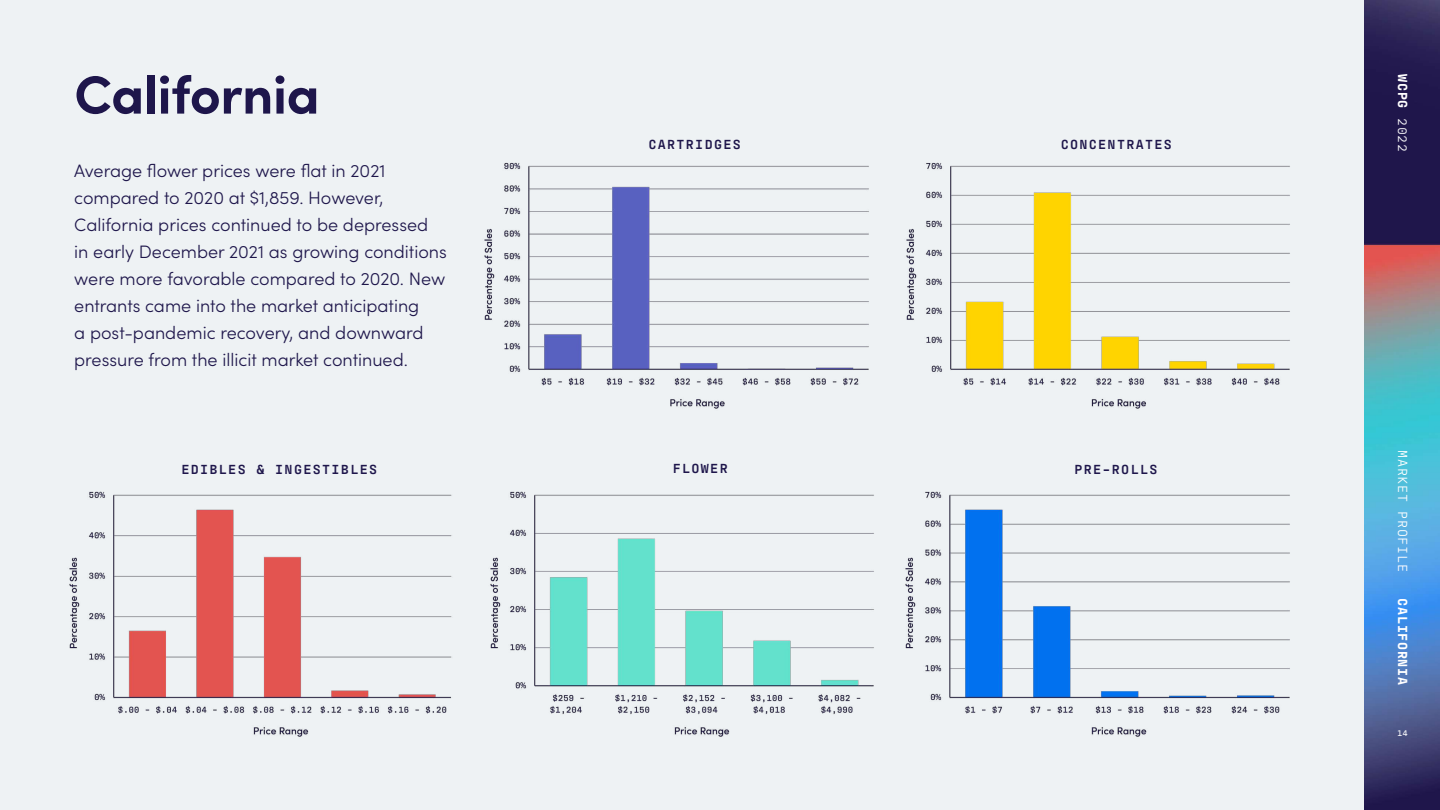
<style>
.page{position:relative;width:1440px;height:810px;background:#fff}
.page>*{position:absolute;margin:0;border:0;box-sizing:border-box;transform-origin:0 0}
.t1{font:700 54px "Sofia Pro";letter-spacing:-.01em;color:#1e164b}
.t2{font:300 18px/27px "Sofia Pro";color:#1e164b}
.t3{font:600 13.42px "Antarctican Mono";letter-spacing:.1em;color:#1e164b}
.t4{font:700 13.42px "Antarctican Mono";letter-spacing:.05em;color:#fff}
.t5{font:13.42px "Antarctican Mono";letter-spacing:.05em;color:#fff}
.t6{font:500 9px "Antarctican Mono";color:#fff}
.s1{font-weight:400}
</style>
<div class="page">
<div style="left:0;top:0;width:1365px;height:810px;background:#eef2f4"></div>
<img style="left:1365px;top:0;width:75px;height:810px">
<img style="left:480px;top:143px;width:400px;height:289px">
<img style="left:485px;top:471px;width:401px;height:290px">
<img style="left:901px;top:143px;width:401px;height:289px">
<img style="left:901px;top:471px;width:400px;height:290px">
<img style="left:64px;top:471px;width:401px;height:290px">
<h1 class="t1" style="left:74px;top:53px;width:247px">California</h1>
<p class="t2" style="left:74px;top:156px;width:374px">Average flower prices were flat in 2021 compared to 2020 at $1,859. However, California prices continued to be depressed in early December 2021 as growing conditions were more favorable compared to 2020. New entrants came into the market anticipating<br>a post-pandemic recovery, and downward pressure from the illicit market continued.</p>
<p class="t3" style="left:648px;top:134px;width:94px">CARTRIDGES</p>
<p class="t3" style="left:1061px;top:134px;width:113px">CONCENTRATES</p>
<p class="t3" style="left:181px;top:459px;width:197px">EDIBLES &amp; INGESTIBLES</p>
<p class="t3" style="left:673px;top:458px;width:56px">FLOWER</p>
<p class="t3" style="left:1074px;top:459px;width:85px">PRE-ROLLS</p>
<p class="t4" style="left:1413px;top:74px;width:79px;rotate:90deg">WCPG <span class="s1">2022</span></p>
<p class="t5" style="left:1413px;top:450px;width:123px;rotate:90deg">MARKET PROFILE</p>
<p class="t4" style="left:1413px;top:598px;width:88px;rotate:90deg">CALIFORNIA</p>
<p class="t6" style="left:1397px;top:726px;width:12px">14</p>
</div>
